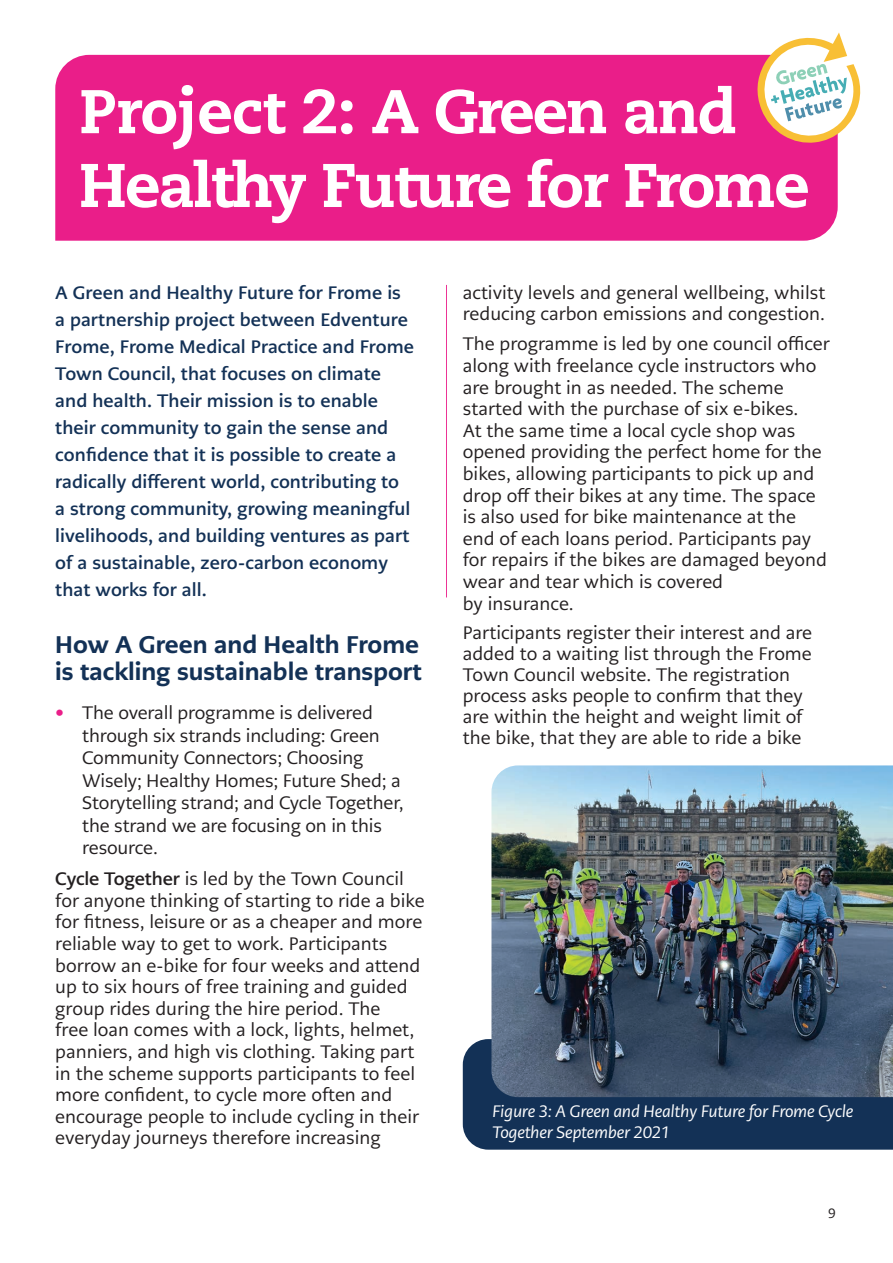
<style>
.page{position:relative;width:893px;height:1263px;background:#fff}
.page>*{position:absolute;margin:0;border:0;box-sizing:border-box;transform-origin:0 0}
.t1{font:800 61.5px/73.8px "Caecilia LT Pro 85";letter-spacing:-.03em;color:#fff}
.t2{font:800 24px/27px "PMN Caecilia Sans Text";color:#133156}
.t3{font:18px/21.6px "PMN Caecilia Sans Text";color:#231f20}
.t4{font:700 18px/27px "PMN Caecilia Sans Text";letter-spacing:.005em;color:#133156}
.t5{font:italic 16.5px/21px "PMN Caecilia Sans Text";letter-spacing:-.02em;color:#fff}
.t6{font:13.5px "PMN Caecilia Sans Text";color:#231f20}
.s1{font-weight:700;color:#ea1e89}
.s2{font-weight:700}
</style>
<div class="page">
<div style="left:463px;top:1039px;width:430px;height:111px;background:#133156"></div>
<div style="left:55px;top:55px;width:783px;height:186px;background:#ea1e89"></div>
<hr style="left:446px;top:285px;width:1px;height:312px;background:#ea1e89">
<img style="left:491px;top:765px;width:402px;height:332px">
<svg style="left:755px;top:33px;width:106px;height:111px"></svg>
<h1 class="t1" style="left:79px;top:73px;width:732px">Project 2: A Green and<br>Healthy Future for Frome</h1>
<p class="t4" style="left:55px;top:279px;width:360px">A Green and Healthy Future for Frome is a partnership project between Edventure Frome, Frome Medical Practice and Frome Town Council, that focuses on climate and health. Their mission is to enable their community to gain the sense and confidence that it is possible to create a radically different world, contributing to<br>a strong community, growing meaningful livelihoods, and building ventures as part of a sustainable, zero-carbon economy that works for all.</p>
<h2 class="t2" style="left:55px;top:630px;width:368px">How A Green and Health Frome is tackling sustainable transport</h2>
<p class="t3" style="left:82px;top:701px;width:323px;line-height:22.5px;text-indent:-27px"><span class="s1">•</span> The overall programme is delivered through six strands including: Green Community Connectors; Choosing Wisely; Healthy Homes; Future Shed; a Storytelling strand; and Cycle Together, the strand we are focusing on in this resource.</p>
<p class="t3" style="left:55px;top:868px;width:371px"><span class="s2">Cycle Together</span> is led by the Town Council for anyone thinking of starting to ride a bike for fitness, leisure or as a cheaper and more reliable way to get to work. Participants borrow an e-bike for four weeks and attend up to six hours of free training and guided group rides during the hire period. The<br>free loan comes with a lock, lights, helmet, panniers, and high vis clothing. Taking part in the scheme supports participants to feel more confident, to cycle more often and encourage people to include cycling in their everyday journeys therefore increasing</p>
<p class="t3" style="left:463px;top:281px;width:364px">activity levels and general wellbeing, whilst reducing carbon emissions and congestion.</p>
<p class="t3" style="left:463px;top:333px;width:369px">The programme is led by one council officer along with freelance cycle instructors who are brought in as needed. The scheme started with the purchase of six e-bikes.<br>At the same time a local cycle shop was opened providing the perfect home for the bikes, allowing participants to pick up and drop off their bikes at any time. The space is also used for bike maintenance at the end of each loans period. Participants pay for repairs if the bikes are damaged beyond wear and tear which is covered<br>by insurance.</p>
<p class="t3" style="left:463px;top:622px;width:351px;line-height:21px">Participants register their interest and are added to a waiting list through the Frome Town Council website. The registration process asks people to confirm that they are within the height and weight limit of the bike, that they are able to ride a bike</p>
<p class="t5" style="left:492px;top:1101px;width:363px">Figure 3: A Green and Healthy Future for Frome Cycle<br>Together September 2021</p>
<p class="t6" style="left:828px;top:1205px;width:9px">9</p>
</div>
